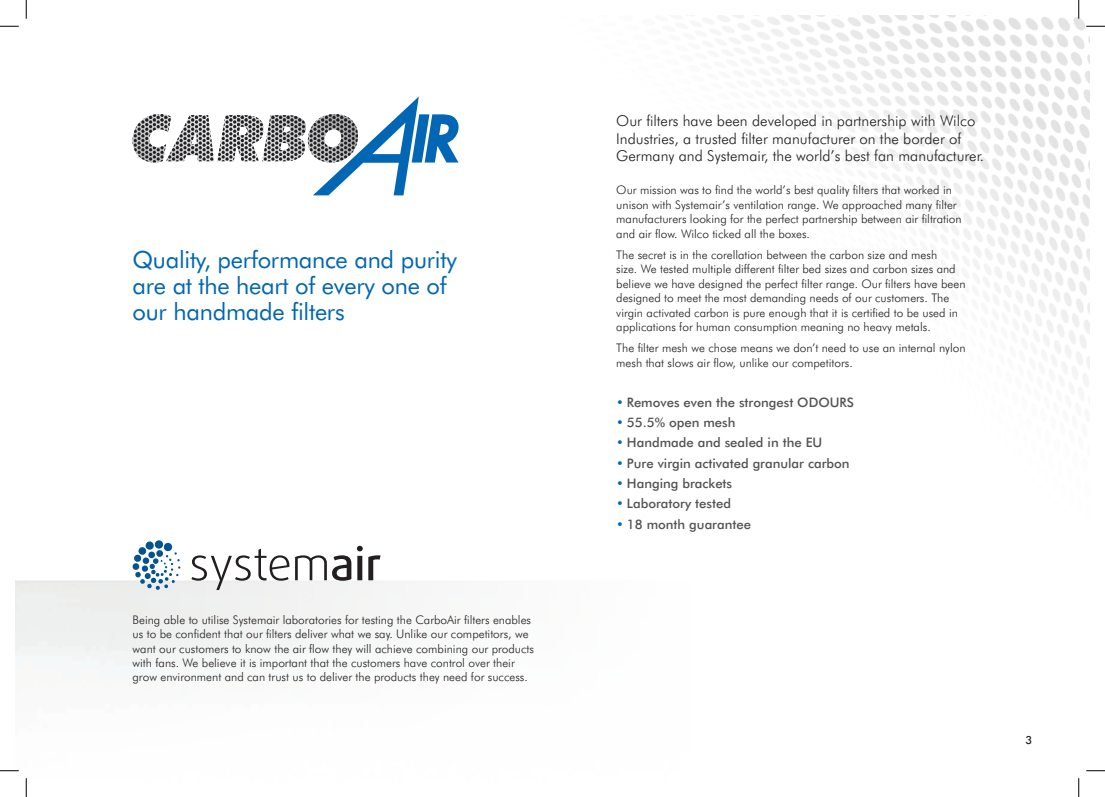
<style>
.page{position:relative;width:1105px;height:797px;background:#fff}
.page>*{position:absolute;margin:0;border:0;box-sizing:border-box;transform-origin:0 0}
.t1{font:23.75px/26.2px "Futura BT";letter-spacing:-.01em;color:#0166b3}
.t2{font:300 15px/17.5px "Futura BT";color:#231f20}
.t3{font:500 13.12px "Futura BT";color:#555252}
.t4{font:300 11.88px/14.4px "Futura BT";color:#231f20}
.t5{font:500 11.25px "Futura BT";color:#231f20}
.s1{color:#0166b3}
</style>
<div class="page">
<img style="left:707px;top:16px;width:382px;height:96px">
<img style="left:16px;top:112px;width:1073px;height:669px">
<svg style="left:191px;top:546px;width:190px;height:44px"></svg>
<svg style="left:133px;top:540px;width:48px;height:50px"></svg>
<svg style="left:133px;top:96px;width:326px;height:99px"></svg>
<svg style="left:0;top:25px;width:19px;height:2px"></svg>
<svg style="left:1086px;top:25px;width:19px;height:2px"></svg>
<svg style="left:0;top:770px;width:19px;height:1px"></svg>
<svg style="left:1086px;top:770px;width:19px;height:1px"></svg>
<svg style="left:25px;top:0;width:2px;height:19px"></svg>
<svg style="left:25px;top:778px;width:2px;height:19px"></svg>
<svg style="left:1078px;top:0;width:1px;height:19px"></svg>
<svg style="left:1078px;top:778px;width:1px;height:19px"></svg>
<h1 class="t1" style="left:133px;top:246px;width:326px">Quality, performance and purity are at the heart of every one of our handmade filters</h1>
<p class="t4" style="left:133px;top:612px;width:403px">Being able to utilise Systemair laboratories for testing the CarboAir filters enables us to be confident that our filters deliver what we say. Unlike our competitors, we want our customers to know the air flow they will achieve combining our products with fans. We believe it is important that the customers have control over their grow environment and can trust us to deliver the products they need for success.</p>
<p class="t2" style="left:616px;top:112px;width:369px">Our filters have been developed in partnership with Wilco<br>Industries, a trusted filter manufacturer on the border of<br>Germany and Systemair, the world’s best fan manufacturer.</p>
<p class="t4" style="left:616px;top:183px;width:347px">Our mission was to find the world’s best quality filters that worked in unison with Systemair’s ventilation range. We approached many filter manufacturers looking for the perfect partnership between air filtration and air flow. Wilco ticked all the boxes.</p>
<p class="t4" style="left:616px;top:247px;width:351px">The secret is in the corellation between the carbon size and mesh<br>size. We tested multiple different filter bed sizes and carbon sizes and believe we have designed the perfect filter range. Our filters have been designed to meet the most demanding needs of our customers. The virgin activated carbon is pure enough that it is certified to be used in applications for human consumption meaning no heavy metals.</p>
<p class="t4" style="left:616px;top:341px;width:351px">The filter mesh we chose means we don’t need to use an internal nylon mesh that slows air flow, unlike our competitors.</p>
<p class="t3" style="left:616px;top:394px;width:239px"><span class="s1">•</span> Removes even the strongest ODOURS</p>
<p class="t3" style="left:616px;top:414px;width:121px"><span class="s1">•</span> 55.5% open mesh</p>
<p class="t3" style="left:616px;top:434px;width:208px"><span class="s1">•</span> Handmade and sealed in the EU</p>
<p class="t3" style="left:616px;top:455px;width:235px"><span class="s1">•</span> Pure virgin activated granular carbon</p>
<p class="t3" style="left:616px;top:475px;width:117px"><span class="s1">•</span> Hanging brackets</p>
<p class="t3" style="left:616px;top:495px;width:116px"><span class="s1">•</span> Laboratory tested</p>
<p class="t3" style="left:616px;top:516px;width:136px"><span class="s1">•</span> 18 month guarantee</p>
<p class="t5" style="left:1025px;top:733px;width:8px">3</p>
</div>
